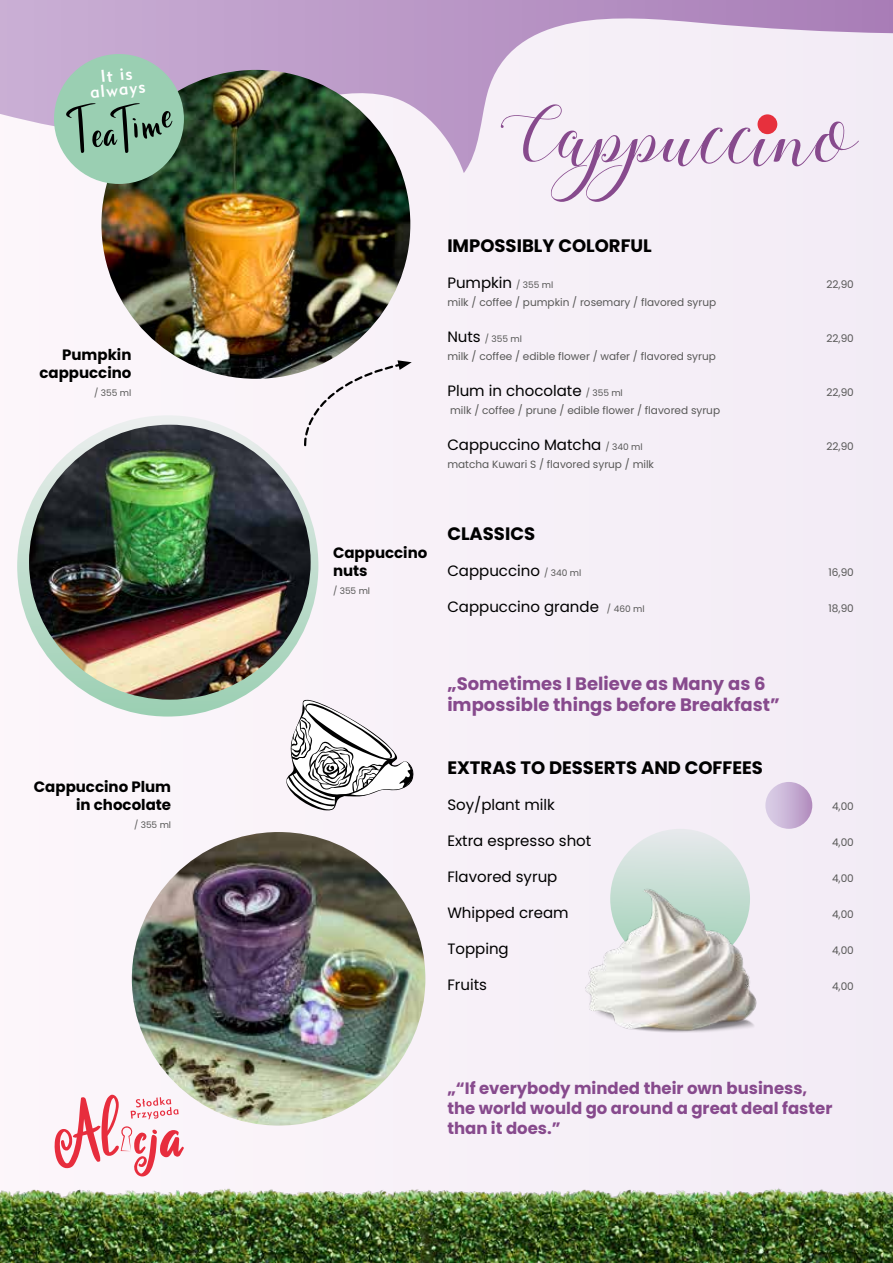
<style>
.page{position:relative;width:893px;height:1263px;background:#f6f0f7}
.page>*{position:absolute;margin:0;border:0;box-sizing:border-box;transform-origin:0 0}
.t1{font:76.5px "Stylish Calligraphy";color:#874a8d}
.t2{font:700 18px/21.6px "Poppins";color:#874a8d}
.t3{font:700 18px "Poppins";color:#000}
.t4{font:17.1px/14.9px "Geometric 415 Md EU";color:#fff;text-align:center}
.t5{font:700 16.5px/19.8px "Poppins";color:#874a8d}
.t6{font:15px "Poppins";color:#000}
.t7{font:700 15px/18px "Poppins";color:#000;text-align:right}
.t8{font:10.5px "Poppins";color:#575756}
.t9{font:9px "Poppins";color:#575756}
.s1{font-size:9px;color:#575756}
.s2{font-size:15px;color:#000}
</style>
<div class="page">
<img style="left:0;top:1087px;width:382px;height:176px">
<img style="left:382px;top:1188px;width:511px;height:75px">
<svg style="left:17px;top:415px;width:301px;height:301px"></svg>
<svg style="left:0;top:0;width:893px;height:173px"></svg>
<img style="left:101px;top:70px;width:309px;height:309px;border-radius:154px">
<img style="left:132px;top:832px;width:293px;height:293px;border-radius:147px">
<img style="left:29px;top:425px;width:282px;height:275px">
<svg style="left:54px;top:1095px;width:130px;height:81px"></svg>
<div style="left:610px;top:829px;width:140px;height:140px;background:#dbe5e3;border-radius:50%"></div>
<img style="left:585px;top:867px;width:172px;height:166px">
<div style="left:765px;top:782px;width:47px;height:47px;background:linear-gradient(to right,#ded5eb,#b38ebf);border-radius:50%"></div>
<div style="left:757px;top:114px;width:20px;height:20px;background:#e7303d;border-radius:50%"></div>
<svg style="left:285px;top:691px;width:129px;height:120px"></svg>
<svg style="left:301px;top:360px;width:111px;height:87px"></svg>
<div style="left:54px;top:54px;width:130px;height:130px;background:#9acfb2;border-radius:50%"></div>
<svg style="left:110px;top:103px;width:62px;height:50px"></svg>
<h3 class="t4" style="left:88px;top:70px;width:57px;rotate:-5deg">It is always</h3>
<h3 class="t7" style="left:39px;top:346px;width:93px">Pumpkin cappuccino</h3>
<p class="t9" style="left:94px;top:388px;width:39px">/ 355 ml</p>
<h3 class="t7" style="left:34px;top:778px;width:139px">Cappuccino Plum in chocolate</h3>
<p class="t9" style="left:134px;top:820px;width:39px">/ 355 ml</p>
<h1 class="t1" style="left:501px;top:91px;width:357px">Cappuccino</h1>
<h2 class="t3" style="left:447px;top:235px;width:206px">IMPOSSIBLY COLORFUL</h2>
<h3 class="t6" style="left:447px;top:274px;width:108px">Pumpkin <span class="s1">/ 355 ml</span></h3>
<p class="t8" style="left:447px;top:296px;width:270px">milk / coffee / pumpkin / rosemary / flavored syrup</p>
<p class="t9" style="left:447px;top:334px;width:76px"><span class="s2">Nuts</span> / 355 ml</p>
<p class="t8" style="left:447px;top:350px;width:270px">milk / coffee / edible flower / wafer / flavored syrup</p>
<h3 class="t6" style="left:447px;top:382px;width:177px">Plum in chocolate <span class="s1">/ 355 ml</span></h3>
<p class="t8" style="left:450px;top:404px;width:271px">milk / coffee / prune / edible flower / flavored syrup</p>
<h3 class="t6" style="left:447px;top:436px;width:197px">Cappuccino Matcha <span class="s1">/ 340 ml</span></h3>
<p class="t8" style="left:447px;top:458px;width:208px">matcha Kuwari S / flavored syrup / milk</p>
<p class="t8" style="left:826px;top:278px;width:29px">22,90</p>
<p class="t8" style="left:826px;top:332px;width:29px">22,90</p>
<p class="t8" style="left:826px;top:386px;width:29px">22,90</p>
<p class="t8" style="left:826px;top:440px;width:29px">22,90</p>
<h3 class="t7" style="left:333px;top:544px;width:96px;text-align:left">Cappuccino nuts</h3>
<p class="t9" style="left:333px;top:586px;width:39px">/ 355 ml</p>
<h2 class="t3" style="left:447px;top:523px;width:89px">CLASSICS</h2>
<h3 class="t6" style="left:447px;top:562px;width:135px">Cappuccino <span class="s1">/ 340 ml</span></h3>
<h3 class="t6" style="left:447px;top:598px;width:199px">Cappuccino grande <span class="s1">/ 460 ml</span></h3>
<p class="t8" style="left:828px;top:566px;width:27px">16,90</p>
<p class="t8" style="left:829px;top:602px;width:27px">18,90</p>
<h2 class="t2" style="left:447px;top:673px;width:334px">„Sometimes I Believe as Many as 6 impossible things before Breakfast”</h2>
<h2 class="t3" style="left:447px;top:757px;width:317px">EXTRAS TO DESSERTS AND COFFEES</h2>
<h3 class="t6" style="left:447px;top:796px;width:109px">Soy/plant milk</h3>
<h3 class="t6" style="left:447px;top:832px;width:145px">Extra espresso shot</h3>
<h3 class="t6" style="left:447px;top:868px;width:112px">Flavored syrup</h3>
<h3 class="t6" style="left:447px;top:904px;width:123px">Whipped cream</h3>
<h3 class="t6" style="left:447px;top:940px;width:63px">Topping</h3>
<h3 class="t6" style="left:447px;top:976px;width:41px">Fruits</h3>
<p class="t8" style="left:832px;top:800px;width:23px">4,00</p>
<p class="t8" style="left:832px;top:836px;width:23px">4,00</p>
<p class="t8" style="left:832px;top:872px;width:23px">4,00</p>
<p class="t8" style="left:832px;top:908px;width:23px">4,00</p>
<p class="t8" style="left:832px;top:944px;width:23px">4,00</p>
<p class="t8" style="left:832px;top:980px;width:23px">4,00</p>
<h3 class="t5" style="left:447px;top:1079px;width:387px">„“If everybody minded their own business, the world would go around a great deal faster than it does.”</h3>
</div>
